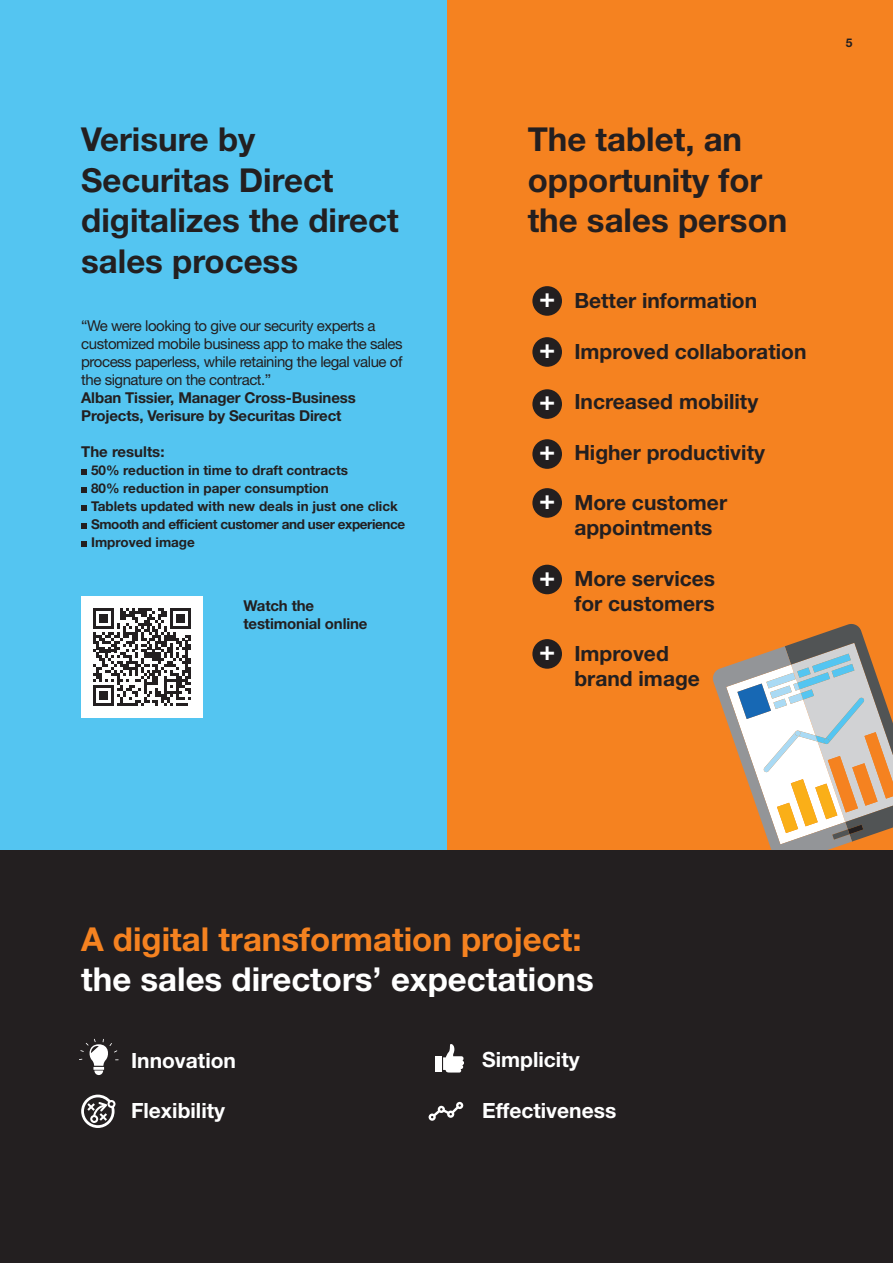
<style>
.page{position:relative;width:893px;height:1263px;background:#fff}
.page>*{position:absolute;margin:0;border:0;box-sizing:border-box;transform-origin:0 0}
.t1{font:700 33px/40.5px "Helvetica Neue LT Std";color:#231f20}
.t2{font:700 33px "Helvetica Neue LT Std";color:#f58220}
.t3{font:700 33px "Helvetica Neue LT Std";color:#fff}
.t4{font:700 27px/50.6px "Helvetica Neue LT Std";color:#fff;text-align:justify}
.t5{font:700 21px/25.2px "Helvetica Neue LT Std";color:#231f20}
.t6{font:700 21px "Helvetica Neue LT Std";color:#fff}
.t7{font:15px/18px "Helvetica Neue LT Std";letter-spacing:-.03em;color:#231f20}
.t8{font:700 15px/18px "Helvetica Neue LT Std";letter-spacing:-.01em;color:#231f20}
.t9{font:700 13.5px/18px "Helvetica Neue LT Std";color:#231f20}
.t10{font:700 12px "Helvetica Neue LT Std";color:#231f20}
</style>
<div class="page">
<div style="left:446px;top:0;width:447px;height:850px;background:#f58220"></div>
<svg style="left:712px;top:624px;width:181px;height:226px"></svg>
<div style="left:0;top:0;width:446px;height:850px;background:#54c5f1"></div>
<div style="left:0;top:850px;width:893px;height:413px;background:#231f20"></div>
<svg style="left:81px;top:469px;width:6px;height:6px"></svg>
<svg style="left:81px;top:487px;width:6px;height:6px"></svg>
<svg style="left:81px;top:505px;width:6px;height:6px"></svg>
<svg style="left:81px;top:523px;width:6px;height:6px"></svg>
<svg style="left:81px;top:541px;width:6px;height:6px"></svg>
<div style="left:532px;top:286px;width:30px;height:30px;background:#231f20;border-radius:50%"></div>
<div style="left:532px;top:337px;width:30px;height:30px;background:#231f20;border-radius:50%"></div>
<div style="left:532px;top:389px;width:30px;height:30px;background:#231f20;border-radius:50%"></div>
<div style="left:532px;top:439px;width:30px;height:30px;background:#231f20;border-radius:50%"></div>
<div style="left:532px;top:488px;width:30px;height:30px;background:#231f20;border-radius:50%"></div>
<div style="left:532px;top:565px;width:30px;height:29px;background:#231f20;border-radius:50%"></div>
<div style="left:532px;top:639px;width:30px;height:30px;background:#231f20;border-radius:50%"></div>
<div style="left:81px;top:596px;width:122px;height:122px;background:#fff"></div>
<svg style="left:429px;top:1102px;width:34px;height:19px"></svg>
<svg style="left:81px;top:1094px;width:34px;height:34px"></svg>
<svg style="left:79px;top:1039px;width:40px;height:36px"></svg>
<svg style="left:443px;top:1044px;width:21px;height:28px"></svg>
<div style="left:435px;top:1056px;width:6px;height:15px;background:#fff"></div>
<svg style="left:93px;top:608px;width:98px;height:98px"></svg>
<h1 class="t1" style="left:81px;top:118px;width:319px">Verisure by<br>Securitas Direct digitalizes the direct sales process</h1>
<p class="t7" style="left:81px;top:317px;width:323px">“We were looking to give our security experts a customized mobile business app to make the sales process paperless, while retaining the legal value of the signature on the contract.”</p>
<p class="t8" style="left:81px;top:388px;width:276px">Alban Tissier, Manager Cross-Business<br>Projects, Verisure by Securitas Direct</p>
<p class="t8" style="left:81px;top:442px;width:85px">The results:</p>
<p class="t9" style="left:91px;top:461px;width:316px">50% reduction in time to draft contracts<br>80% reduction in paper consumption<br>Tablets updated with new deals in just one click Smooth and efficient customer and user experience Improved image</p>
<p class="t8" style="left:243px;top:596px;width:126px">Watch the testimonial online</p>
<h1 class="t1" style="left:528px;top:118px;width:261px">The tablet, an opportunity for the sales person</h1>
<h2 class="t4" style="left:539px;top:272px;width:18px">+ + + + +</h2>
<h2 class="t4" style="left:539px;top:550px;width:18px">+</h2>
<h2 class="t4" style="left:539px;top:625px;width:18px">+</h2>
<h3 class="t5" style="left:574px;top:288px;width:184px">Better information</h3>
<h3 class="t5" style="left:574px;top:338px;width:234px">Improved collaboration</h3>
<h3 class="t5" style="left:574px;top:389px;width:185px">Increased mobility</h3>
<h3 class="t5" style="left:574px;top:439px;width:192px">Higher productivity</h3>
<h3 class="t5" style="left:574px;top:489px;width:154px">More customer appointments</h3>
<h3 class="t5" style="left:574px;top:565px;width:142px">More services for customers</h3>
<h3 class="t5" style="left:574px;top:641px;width:127px">Improved brand image</h3>
<p class="t10" style="left:846px;top:35px;width:8px">5</p>
<h1 class="t2" style="left:81px;top:918px;width:502px">A digital transformation project:</h1>
<h1 class="t3" style="left:81px;top:959px;width:514px">the sales directors’ expectations</h1>
<h3 class="t6" style="left:131px;top:1047px;width:107px">Innovation</h3>
<h3 class="t6" style="left:131px;top:1098px;width:95px">Flexibility</h3>
<h3 class="t6" style="left:482px;top:1047px;width:99px">Simplicity</h3>
<h3 class="t6" style="left:482px;top:1097px;width:136px">Effectiveness</h3>
</div>
